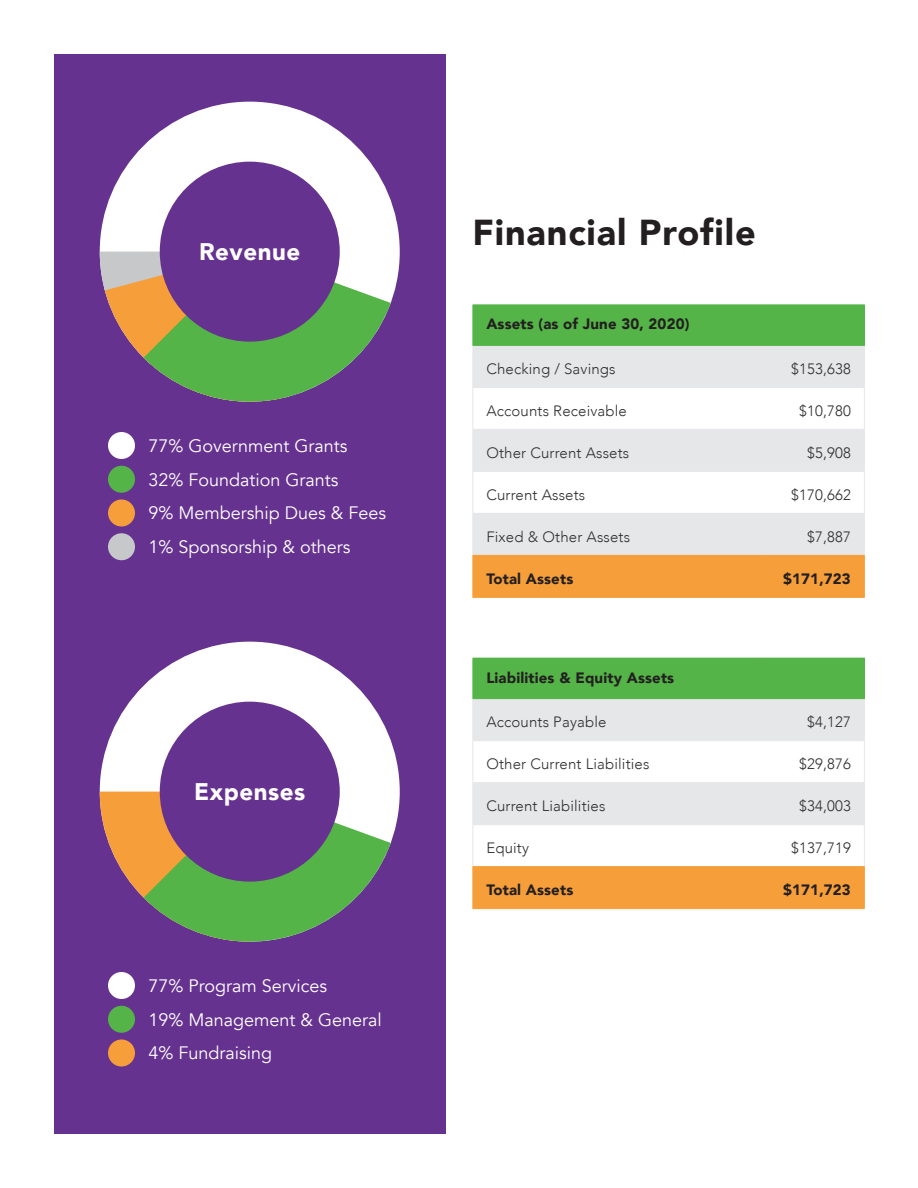
<style>
.page{position:relative;width:918px;height:1188px;background:#fff}
.page>*{position:absolute;margin:0;border:0;box-sizing:border-box;transform-origin:0 0}
.H1_dark{font:900 36px "Avenir";letter-spacing:.025em;color:#231f20}
.t1{font:900 24px "Avenir";letter-spacing:.025em;color:#fff}
.t2{font:18px "Avenir";color:#fff}
.Body{font:300 15px "Avenir";letter-spacing:.01em;color:#312f30}
.Body-2{font:900 15px "Avenir";letter-spacing:.01em;color:#231f20}
</style>
<div class="page">
<div style="left:54px;top:54px;width:392px;height:540px;background:#663290"></div>
<div style="left:54px;top:594px;width:392px;height:540px;background:#663290"></div>
<div style="left:100px;top:102px;width:300px;height:300px;background:#fff;border-radius:50%"></div>
<svg style="left:100px;top:252px;width:291px;height:150px"></svg>
<div style="left:160px;top:162px;width:180px;height:180px;background:#663290;border-radius:50%"></div>
<div style="left:100px;top:642px;width:300px;height:300px;background:#fff;border-radius:50%"></div>
<svg style="left:100px;top:792px;width:291px;height:150px"></svg>
<div style="left:160px;top:702px;width:180px;height:180px;background:#663290;border-radius:50%"></div>
<div style="left:108px;top:432px;width:27px;height:27px;background:#fff;border-radius:50%"></div>
<div style="left:108px;top:466px;width:27px;height:27px;background:#54b447;border-radius:50%"></div>
<div style="left:108px;top:500px;width:27px;height:26px;background:#f69e39;border-radius:50%"></div>
<div style="left:108px;top:533px;width:27px;height:27px;background:#c7c8ca;border-radius:50%"></div>
<div style="left:108px;top:972px;width:27px;height:27px;background:#fff;border-radius:50%"></div>
<div style="left:108px;top:1006px;width:27px;height:27px;background:#54b447;border-radius:50%"></div>
<div style="left:108px;top:1040px;width:27px;height:26px;background:#f69e39;border-radius:50%"></div>
<div style="left:473px;top:305px;width:391px;height:40px;background:#54b447"></div>
<svg style="left:473px;top:346px;width:391px;height:209px;fill:#e6e7e9"></svg>
<div style="left:473px;top:556px;width:391px;height:41px;background:#f69e39"></div>
<hr style="left:472px;top:346px;width:1px;height:41px;background:#e6e7e9">
<hr style="left:864px;top:346px;width:1px;height:41px;background:#e6e7e9">
<hr style="left:472px;top:387px;width:291px;height:1px;background:#e6e7e9">
<hr style="left:472px;top:388px;width:1px;height:41px;background:#e6e7e9">
<hr style="left:763px;top:387px;width:102px;height:1px;background:#e6e7e9">
<hr style="left:864px;top:388px;width:1px;height:41px;background:#e6e7e9">
<hr style="left:472px;top:429px;width:291px;height:1px;background:#e6e7e9">
<hr style="left:472px;top:430px;width:1px;height:41px;background:#e6e7e9">
<hr style="left:763px;top:429px;width:102px;height:1px;background:#e6e7e9">
<hr style="left:864px;top:430px;width:1px;height:41px;background:#e6e7e9">
<hr style="left:472px;top:471px;width:291px;height:1px;background:#e6e7e9">
<hr style="left:472px;top:472px;width:1px;height:41px;background:#e6e7e9">
<hr style="left:763px;top:471px;width:102px;height:1px;background:#e6e7e9">
<hr style="left:864px;top:472px;width:1px;height:41px;background:#e6e7e9">
<hr style="left:472px;top:513px;width:291px;height:1px;background:#e6e7e9">
<hr style="left:472px;top:514px;width:1px;height:41px;background:#e6e7e9">
<hr style="left:763px;top:513px;width:102px;height:1px;background:#e6e7e9">
<hr style="left:864px;top:514px;width:1px;height:41px;background:#e6e7e9">
<hr style="left:472px;top:304px;width:291px;height:1px;background:#54b447">
<hr style="left:472px;top:305px;width:1px;height:40px;background:#54b447">
<hr style="left:763px;top:304px;width:102px;height:1px;background:#54b447">
<hr style="left:864px;top:305px;width:1px;height:40px;background:#54b447">
<hr style="left:472px;top:345px;width:291px;height:1px;background:#54b447">
<hr style="left:763px;top:345px;width:102px;height:1px;background:#54b447">
<hr style="left:472px;top:555px;width:291px;height:1px;background:#f69e39">
<hr style="left:472px;top:556px;width:1px;height:41px;background:#f69e39">
<hr style="left:763px;top:555px;width:102px;height:1px;background:#f69e39">
<hr style="left:864px;top:556px;width:1px;height:41px;background:#f69e39">
<hr style="left:472px;top:597px;width:291px;height:1px;background:#f69e39">
<hr style="left:763px;top:597px;width:102px;height:1px;background:#f69e39">
<div style="left:473px;top:658px;width:391px;height:41px;background:#54b447"></div>
<svg style="left:473px;top:699px;width:391px;height:125px;fill:#e6e7e9"></svg>
<div style="left:473px;top:867px;width:391px;height:41px;background:#f69e39"></div>
<hr style="left:472px;top:699px;width:1px;height:41px;background:#e6e7e9">
<hr style="left:864px;top:699px;width:1px;height:41px;background:#e6e7e9">
<hr style="left:472px;top:740px;width:291px;height:1px;background:#e6e7e9">
<hr style="left:472px;top:741px;width:1px;height:41px;background:#e6e7e9">
<hr style="left:763px;top:740px;width:102px;height:1px;background:#e6e7e9">
<hr style="left:864px;top:741px;width:1px;height:41px;background:#e6e7e9">
<hr style="left:472px;top:782px;width:291px;height:1px;background:#e6e7e9">
<hr style="left:472px;top:783px;width:1px;height:41px;background:#e6e7e9">
<hr style="left:763px;top:782px;width:102px;height:1px;background:#e6e7e9">
<hr style="left:864px;top:783px;width:1px;height:41px;background:#e6e7e9">
<hr style="left:472px;top:824px;width:291px;height:1px;background:#e6e7e9">
<hr style="left:472px;top:825px;width:1px;height:41px;background:#e6e7e9">
<hr style="left:763px;top:824px;width:102px;height:1px;background:#e6e7e9">
<hr style="left:864px;top:825px;width:1px;height:41px;background:#e6e7e9">
<hr style="left:472px;top:658px;width:1px;height:40px;background:#54b447">
<hr style="left:864px;top:658px;width:1px;height:40px;background:#54b447">
<hr style="left:472px;top:698px;width:291px;height:1px;background:#54b447">
<hr style="left:763px;top:698px;width:102px;height:1px;background:#54b447">
<hr style="left:472px;top:866px;width:291px;height:1px;background:#f69e39">
<hr style="left:472px;top:867px;width:1px;height:41px;background:#f69e39">
<hr style="left:763px;top:866px;width:102px;height:1px;background:#f69e39">
<hr style="left:864px;top:867px;width:1px;height:41px;background:#f69e39">
<hr style="left:472px;top:908px;width:291px;height:1px;background:#f69e39">
<hr style="left:763px;top:908px;width:102px;height:1px;background:#f69e39">
<h1 class="t1" style="left:199px;top:231px;width:103px">Revenue</h1>
<p class="t2" style="left:148px;top:435px;width:200px">77% Government Grants</p>
<p class="t2" style="left:148px;top:469px;width:192px">32% Foundation Grants</p>
<p class="t2" style="left:148px;top:502px;width:239px">9% Membership Dues &amp; Fees</p>
<p class="t2" style="left:148px;top:536px;width:203px">1% Sponsorship &amp; others</p>
<h1 class="t1" style="left:194px;top:771px;width:113px">Expenses</h1>
<p class="t2" style="left:148px;top:975px;width:180px">77% Program Services</p>
<p class="t2" style="left:148px;top:1009px;width:235px">19% Management &amp; General</p>
<p class="t2" style="left:148px;top:1042px;width:125px">4% Fundraising</p>
<p class="H1_dark" style="left:472px;top:201px;width:285px">Financial Profile</p>
<p class="Body-2" style="left:486px;top:311px;width:205px">Assets (as of June 30, 2020)</p>
<p class="Body" style="left:486px;top:360px;width:131px">Checking / Savings</p>
<p class="Body" style="left:791px;top:360px;width:61px">$153,638</p>
<p class="Body" style="left:486px;top:402px;width:142px">Accounts Receivable</p>
<p class="Body" style="left:799px;top:402px;width:53px">$10,780</p>
<p class="Body" style="left:486px;top:444px;width:144px">Other Current Assets</p>
<p class="Body" style="left:807px;top:444px;width:45px">$5,908</p>
<p class="Body" style="left:486px;top:486px;width:100px">Current Assets</p>
<p class="Body" style="left:791px;top:486px;width:61px">$170,662</p>
<p class="Body" style="left:486px;top:528px;width:145px">Fixed &amp; Other Assets</p>
<p class="Body" style="left:807px;top:528px;width:45px">$7,887</p>
<p class="Body-2" style="left:486px;top:566px;width:88px">Total Assets</p>
<p class="Body-2" style="left:783px;top:566px;width:69px">$171,723</p>
<p class="Body-2" style="left:486px;top:664px;width:189px">Liabilities &amp; Equity Assets</p>
<p class="Body" style="left:486px;top:713px;width:122px">Accounts Payable</p>
<p class="Body" style="left:807px;top:713px;width:45px">$4,127</p>
<p class="Body" style="left:486px;top:755px;width:165px">Other Current Liabilities</p>
<p class="Body" style="left:799px;top:755px;width:53px">$29,876</p>
<p class="Body" style="left:486px;top:797px;width:121px">Current Liabilities</p>
<p class="Body" style="left:799px;top:797px;width:53px">$34,003</p>
<p class="Body" style="left:486px;top:839px;width:44px">Equity</p>
<p class="Body" style="left:791px;top:839px;width:61px">$137,719</p>
<p class="Body-2" style="left:486px;top:877px;width:88px">Total Assets</p>
<p class="Body-2" style="left:783px;top:877px;width:69px">$171,723</p>
</div>
